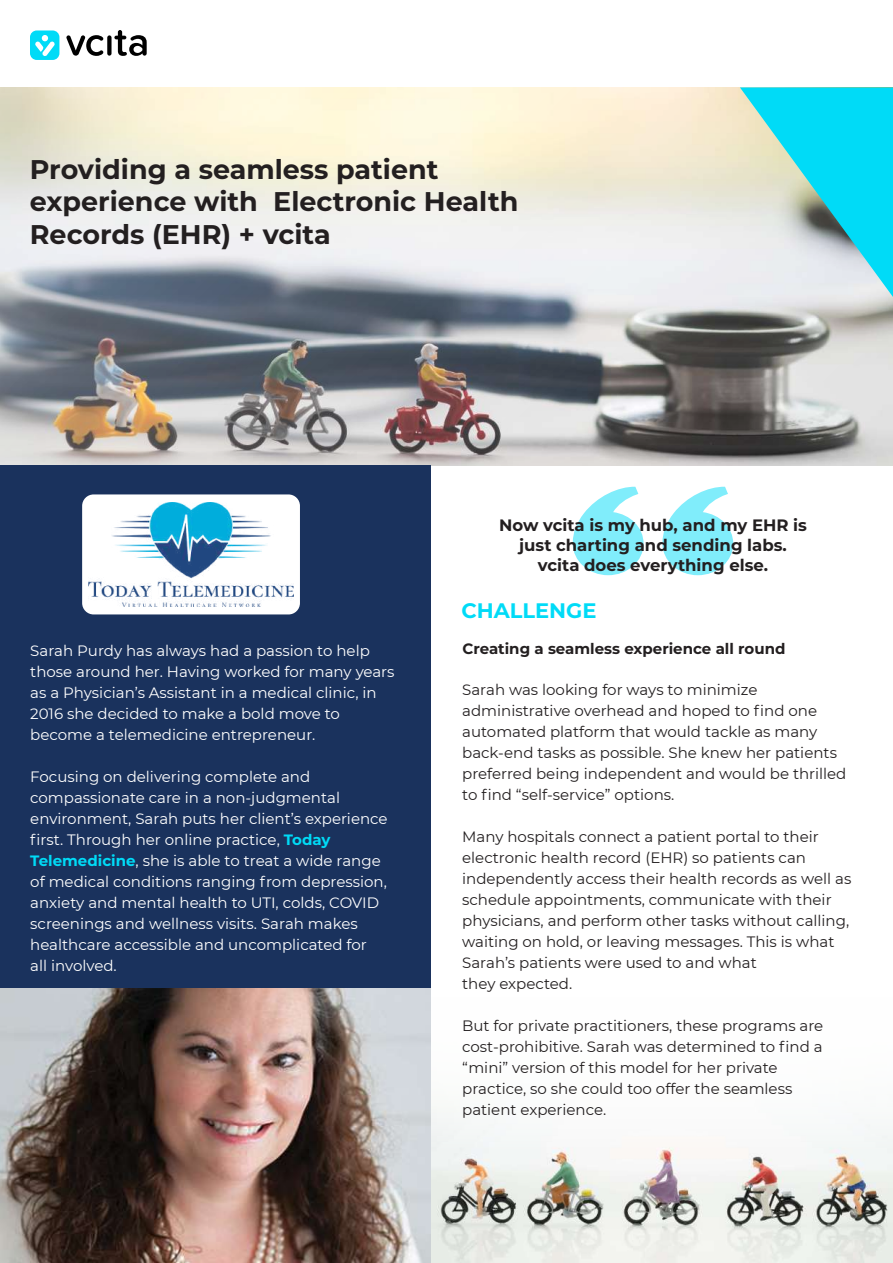
<style>
.page{position:relative;width:893px;height:1263px;background:#fff}
.page>*{position:absolute;margin:0;border:0;box-sizing:border-box;transform-origin:0 0}
.t1{font:700 27px/32.4px "Montserrat";color:#231f20}
.t2{font:700 21px "Montserrat";color:#00dbf7}
.t3{font:700 16.5px/19.8px "Montserrat";color:#231f20;text-align:center}
.t4{font:15px/21px "Montserrat";color:#231f20}
.t5{font:15px/21px "Montserrat";color:#fff}
.t6{font:700 15px "Montserrat";color:#231f20}
.s1{font-weight:700;color:#00dbf7}
</style>
<div class="page">
<img style="left:430px;top:1151px;width:463px;height:112px">
<svg style="left:0;top:87px;width:893px;height:378px"></svg>
<svg style="left:740px;top:87px;width:153px;height:210px"></svg>
<div style="left:0;top:465px;width:430px;height:798px;background:#1a325d"></div>
<img style="left:0;top:988px;width:430px;height:275px">
<div style="left:82px;top:494px;width:218px;height:120px;background:#fff;border-radius:11px"></div>
<img style="left:89px;top:502px;width:204px;height:105px">
<div style="left:30px;top:30px;width:29px;height:30px;background:#00dbf7;border-radius:7px"></div>
<svg style="left:35px;top:35px;width:20px;height:21px"></svg>
<svg style="left:66px;top:35px;width:37px;height:21px"></svg>
<div style="left:107px;top:35px;width:5px;height:21px;background:#000;border-radius:2px"></div>
<svg style="left:114px;top:30px;width:33px;height:26px"></svg>
<svg style="left:573px;top:487px;width:71px;height:88px"></svg>
<svg style="left:662px;top:487px;width:71px;height:88px"></svg>
<h1 class="t1" style="left:30px;top:152px;width:490px">Providing a seamless patient experience with Electronic Health<br>Records (EHR) + vcita</h1>
<p class="t5" style="left:30px;top:639px;width:366px">Sarah Purdy has always had a passion to help those around her. Having worked for many years as a Physician’s Assistant in a medical clinic, in 2016 she decided to make a bold move to become a telemedicine entrepreneur.</p>
<p class="t5" style="left:30px;top:765px;width:359px">Focusing on delivering complete and compassionate care in a non-judgmental environment, Sarah puts her client’s experience first. Through her online practice, <span class="s1">Today Telemedicine</span>, she is able to treat a wide range of medical conditions ranging from depression, anxiety and mental health to UTI, colds, COVID screenings and wellness visits. Sarah makes healthcare accessible and uncomplicated for all involved.</p>
<p class="t3" style="left:499px;top:515px;width:309px">Now vcita is my hub, and my EHR is just charting and sending labs. vcita does everything else.</p>
<h2 class="t2" style="left:461px;top:596px;width:137px">CHALLENGE</h2>
<p class="t6" style="left:462px;top:638px;width:325px">Creating a seamless experience all round</p>
<p class="t4" style="left:462px;top:678px;width:386px">Sarah was looking for ways to minimize administrative overhead and hoped to find one automated platform that would tackle as many back-end tasks as possible. She knew her patients preferred being independent and would be thrilled to find “self-service” options.</p>
<p class="t4" style="left:462px;top:825px;width:391px">Many hospitals connect a patient portal to their electronic health record (EHR) so patients can independently access their health records as well as schedule appointments, communicate with their physicians, and perform other tasks without calling, waiting on hold, or leaving messages. This is what Sarah’s patients were used to and what<br>they expected.</p>
<p class="t4" style="left:462px;top:1014px;width:363px">But for private practitioners, these programs are cost-prohibitive. Sarah was determined to find a “mini” version of this model for her private practice, so she could too offer the seamless patient experience.</p>
</div>
